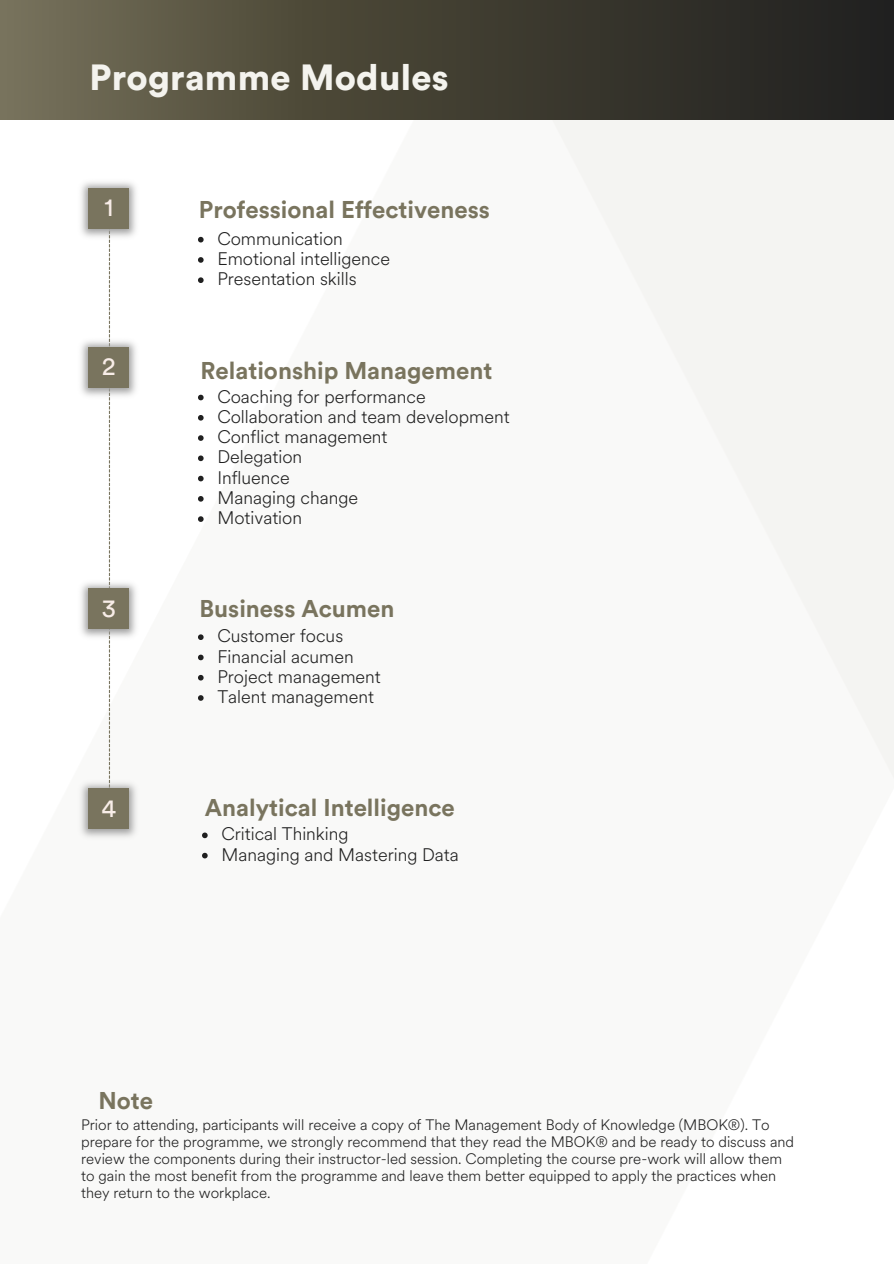
<style>
.page{position:relative;width:894px;height:1264px;background:#fff}
.page>*{position:absolute;margin:0;border:0;box-sizing:border-box;transform-origin:0 0}
.t1{font:900 36px "Circular Std";letter-spacing:.01em;color:#f4f3ee}
.t2{font:25.35px "Circular Std";color:#f8ede8}
.t3{font:700 24px "Circular Std";color:#79745e}
.t4{font:300 18px "Circular Spotify Text";color:#202020}
.t5{font:300 15px/16.8px "Circular Spotify Text";color:#202020}
</style>
<div class="page">
<img style="left:0;top:119px;width:893px;height:740px">
<div style="left:0;top:0;width:893px;height:119px;background:linear-gradient(to right,#706a52,#1b1b1a)"></div>
<svg style="left:198px;top:395px;width:5px;height:5px"></svg>
<svg style="left:198px;top:415px;width:5px;height:5px"></svg>
<svg style="left:198px;top:435px;width:5px;height:6px"></svg>
<svg style="left:198px;top:455px;width:5px;height:6px"></svg>
<svg style="left:198px;top:476px;width:5px;height:5px"></svg>
<svg style="left:198px;top:496px;width:5px;height:5px"></svg>
<svg style="left:198px;top:516px;width:5px;height:6px"></svg>
<svg style="left:198px;top:237px;width:5px;height:5px"></svg>
<svg style="left:198px;top:257px;width:5px;height:6px"></svg>
<svg style="left:198px;top:277px;width:5px;height:6px"></svg>
<svg style="left:198px;top:634px;width:5px;height:6px"></svg>
<svg style="left:198px;top:654px;width:5px;height:6px"></svg>
<svg style="left:198px;top:675px;width:5px;height:5px"></svg>
<svg style="left:198px;top:695px;width:5px;height:5px"></svg>
<svg style="left:202px;top:832px;width:5px;height:6px"></svg>
<svg style="left:202px;top:852px;width:5px;height:6px"></svg>
<svg style="left:109px;top:241px;width:1px;height:537px"></svg>
<img style="left:77px;top:178px;width:63px;height:63px">
<div style="left:89px;top:188px;width:40px;height:40px;background:#79745e"></div>
<img style="left:77px;top:337px;width:63px;height:63px">
<div style="left:89px;top:347px;width:40px;height:40px;background:#79745e"></div>
<img style="left:77px;top:578px;width:63px;height:64px">
<div style="left:89px;top:588px;width:40px;height:41px;background:#79745e"></div>
<img style="left:77px;top:778px;width:63px;height:63px">
<div style="left:89px;top:788px;width:40px;height:41px;background:#79745e"></div>
<p class="t1" style="left:89px;top:61px;width:361px">Programme Modules</p>
<p class="t2" style="left:104px;top:195px;width:10px">1</p>
<p class="t3" style="left:199px;top:198px;width:292px">Professional Effectiveness</p>
<h2 class="t4" style="left:217px;top:226px;width:127px">Communication</h2>
<p class="t4" style="left:217px;top:246px;width:174px">Emotional intelligence</p>
<p class="t4" style="left:217px;top:267px;width:141px">Presentation skills</p>
<p class="t2" style="left:102px;top:354px;width:15px">2</p>
<p class="t3" style="left:200px;top:359px;width:293px">Relationship Management</p>
<h1 class="t4" style="left:217px;top:384px;width:210px">Coaching for performance</h1>
<p class="t4" style="left:217px;top:404px;width:293px">Collaboration and team development</p>
<p class="t4" style="left:217px;top:424px;width:172px">Conflict management</p>
<p class="t4" style="left:217px;top:445px;width:86px">Delegation</p>
<p class="t4" style="left:217px;top:465px;width:74px">Influence</p>
<p class="t4" style="left:217px;top:485px;width:142px">Managing change</p>
<p class="t4" style="left:217px;top:505px;width:86px">Motivation</p>
<p class="t2" style="left:102px;top:596px;width:16px">3</p>
<p class="t3" style="left:199px;top:598px;width:196px">Business Acumen</p>
<p class="t4" style="left:217px;top:623px;width:127px">Customer focus</p>
<h2 class="t4" style="left:217px;top:644px;width:138px">Financial acumen</h2>
<p class="t4" style="left:217px;top:664px;width:165px">Project management</p>
<p class="t4" style="left:217px;top:684px;width:158px">Talent management</p>
<p class="t2" style="left:101px;top:796px;width:16px">4</p>
<p class="t3" style="left:205px;top:797px;width:251px">Analytical Intelligence</p>
<p class="t4" style="left:221px;top:821px;width:129px">Critical Thinking</p>
<p class="t4" style="left:221px;top:842px;width:239px">Managing and Mastering Data</p>
<h2 class="t3" style="left:98px;top:1089px;width:56px">Note</h2>
<p class="t5" style="left:81px;top:1116px;width:714px">Prior to attending, participants will receive a copy of The Management Body of Knowledge (MBOK®). To prepare for the programme, we strongly recommend that they read the MBOK® and be ready to discuss and review the components during their instructor-led session. Completing the course pre-work will allow them to gain the most benefit from the programme and leave them better equipped to apply the practices when they return to the workplace.</p>
</div>
